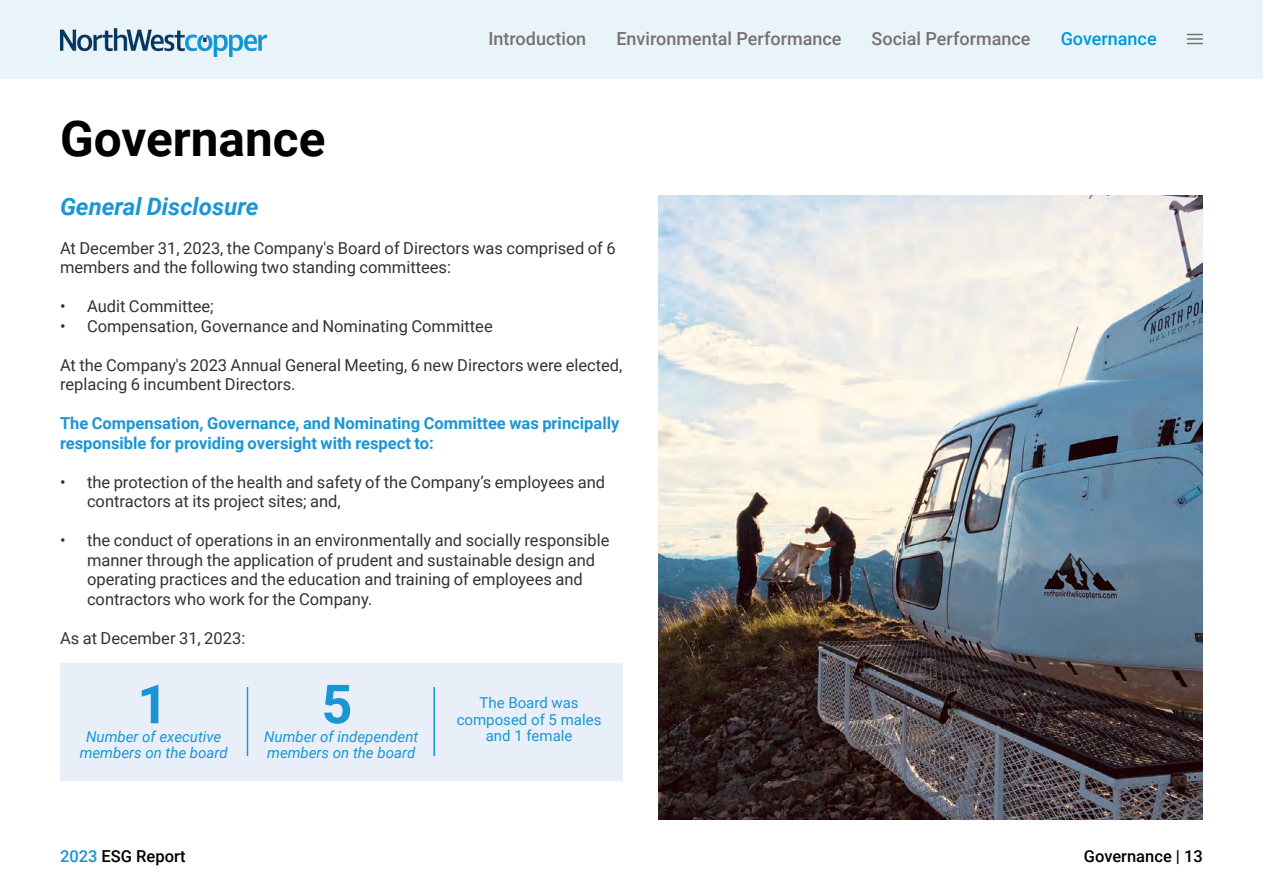
<style>
.page{position:relative;width:1263px;height:893px;background:#fff}
.page>*{position:absolute;margin:0;border:0;box-sizing:border-box;transform-origin:0 0}
.t1{font:700 54px "Roboto";color:#1a96d4}
.t2{font:700 49.5px "Roboto";color:#000}
.t3{font:italic 700 24px "Roboto";color:#1a96d4}
.t4{font:500 18px "Roboto";color:#79716f}
.t5{font:500 18px "Roboto";color:#0098db}
.t6{font:16.5px/19.5px "Roboto";color:#333}
.t7{font:700 16.5px/19.5px "Roboto";color:#1a96d4}
.t8{font:500 16.5px "Roboto";color:#000}
.t9{font:italic 15px/16.5px "Roboto";color:#1a96d4;text-align:center}
.t10{font:15px/16.5px "Roboto";color:#1a96d4;text-align:center}
.s1{color:#1a96d4}
</style>
<div class="page">
<img style="left:658px;top:195px;width:545px;height:624px">
<div style="left:60px;top:663px;width:562px;height:117px;background:#e8eff9"></div>
<hr style="left:247px;top:687px;width:1px;height:69px;background:#1a96d4">
<hr style="left:433px;top:687px;width:2px;height:69px;background:#1a96d4">
<div style="left:0;top:0;width:1263px;height:78px;background:#e8f4fa"></div>
<img style="left:60px;top:29px;width:206px;height:27px">
<svg style="left:1187px;top:34px;width:16px;height:10px"></svg>
<h2 class="t2" style="left:60px;top:104px;width:267px">Governance</h2>
<h3 class="t3" style="left:60px;top:189px;width:200px">General Disclosure</h3>
<p class="t4" style="left:488px;top:26px;width:99px">Introduction</p>
<p class="t4" style="left:616px;top:26px;width:227px">Environmental Performance</p>
<p class="t4" style="left:872px;top:26px;width:160px">Social Performance</p>
<p class="t5" style="left:1061px;top:26px;width:97px">Governance</p>
<p class="t6" style="left:60px;top:237px;width:557px">At December 31, 2023, the Company's Board of Directors was comprised of 6 members and the following two standing committees:</p>
<p class="t6" style="left:60px;top:296px;width:155px">• Audit Committee;</p>
<p class="t6" style="left:60px;top:315px;width:434px">• Compensation, Governance and Nominating Committee</p>
<p class="t6" style="left:60px;top:354px;width:564px">At the Company's 2023 Annual General Meeting, 6 new Directors were elected, replacing 6 incumbent Directors.</p>
<p class="t7" style="left:60px;top:413px;width:561px">The Compensation, Governance, and Nominating Committee was principally responsible for providing oversight with respect to:</p>
<p class="t6" style="left:87px;top:471px;width:520px;text-indent:-27px">• the protection of the health and safety of the Company’s employees and contractors at its project sites; and,</p>
<p class="t6" style="left:87px;top:530px;width:524px;text-indent:-27px">• the conduct of operations in an environmentally and socially responsible manner through the application of prudent and sustainable design and operating practices and the education and training of employees and contractors who work for the Company.</p>
<p class="t6" style="left:60px;top:627px;width:187px">As at December 31, 2023:</p>
<h1 class="t1" style="left:137px;top:666px;width:32px">1</h1>
<p class="t9" style="left:80px;top:728px;width:150px">Number of executive members on the board</p>
<h1 class="t1" style="left:321px;top:666px;width:32px">5</h1>
<p class="t9" style="left:264px;top:728px;width:156px;text-align:left">Number of independent members on the board</p>
<p class="t10" style="left:457px;top:694px;width:146px">The Board was composed of 5 males and 1 female</p>
<p class="t8" style="left:60px;top:844px;width:127px"><span class="s1">2023</span> ESG Report</p>
<p class="t8" style="left:1084px;top:844px;width:121px">Governance | 13</p>
</div>
